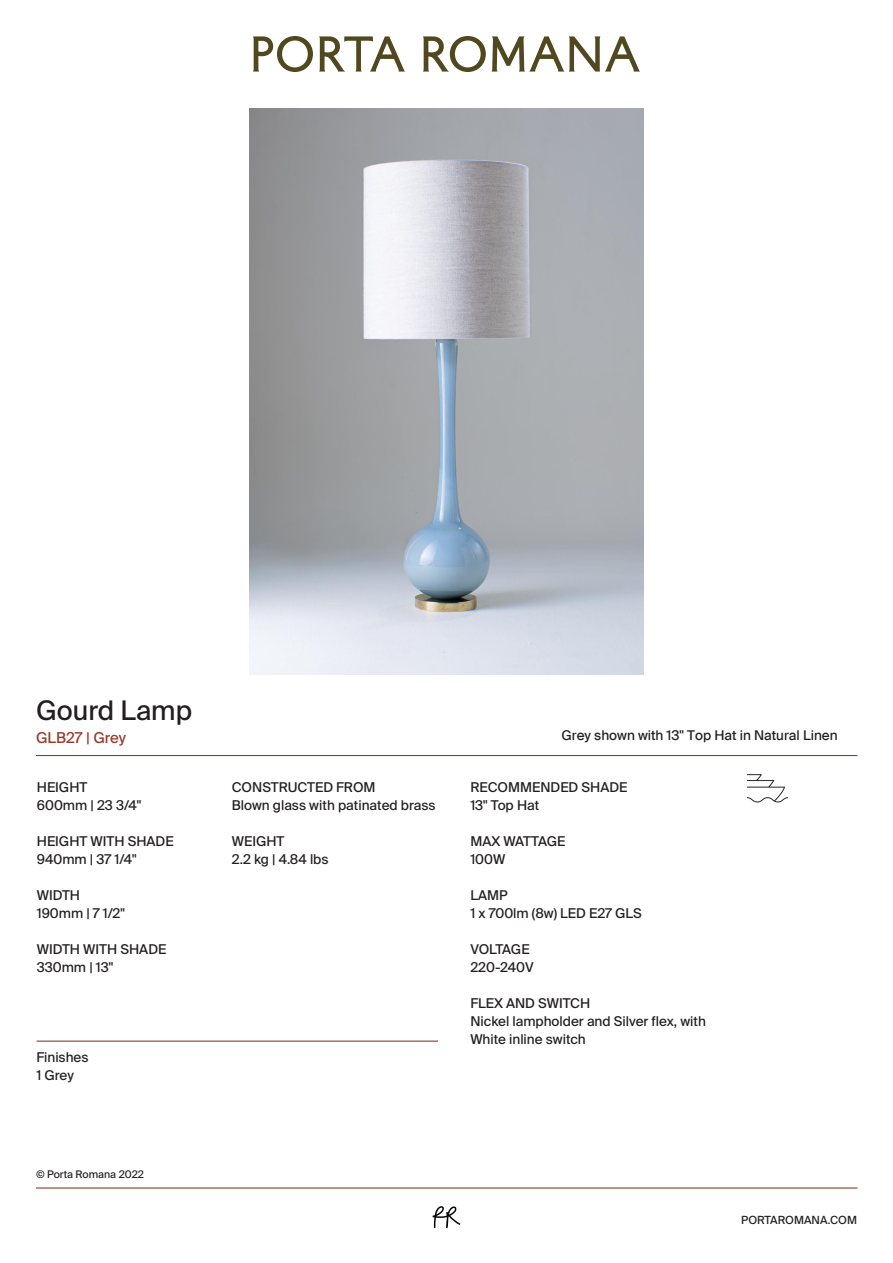
<style>
.page{position:relative;width:893px;height:1263px;background:#fff}
.page>*{position:absolute;margin:0;border:0;box-sizing:border-box;transform-origin:0 0}
.t1{font:27px "Suisse Intl";color:#231f20}
.t2{font:15px "Suisse Intl";color:#943b2a}
.t3{font:13.5px/18px "Suisse Intl";color:#231f20}
.t4{font:11.25px "Suisse Intl";color:#231f20}
.t5{font:10.5px "Suisse Intl";color:#231f20}
</style>
<div class="page">
<hr style="left:36px;top:755px;width:821px;height:1px;background:#943b2a">
<img style="left:250px;top:108px;width:393px;height:566px">
<svg style="left:253px;top:36px;width:60px;height:36px"></svg>
<svg style="left:319px;top:36px;width:86px;height:36px"></svg>
<svg style="left:423px;top:36px;width:63px;height:36px"></svg>
<svg style="left:492px;top:36px;width:148px;height:36px"></svg>
<hr style="left:36px;top:1040px;width:402px;height:2px;background:#943b2a">
<svg style="left:433px;top:1206px;width:27px;height:22px"></svg>
<hr style="left:36px;top:1187px;width:821px;height:1px;background:#943b2a">
<img style="left:747px;top:774px;width:40px;height:29px">
<h1 class="t1" style="left:36px;top:695px;width:157px">Gourd Lamp</h1>
<p class="t2" style="left:36px;top:729px;width:91px">GLB27 | Grey</p>
<p class="t3" style="left:37px;top:778px;width:106px">HEIGHT<br>600mm | 23 3/4"</p>
<p class="t3" style="left:37px;top:832px;width:138px">HEIGHT WITH SHADE<br>940mm | 37 1/4"</p>
<p class="t3" style="left:37px;top:886px;width:90px">WIDTH<br>190mm | 7 1/2"</p>
<p class="t3" style="left:37px;top:940px;width:131px">WIDTH WITH SHADE<br>330mm | 13"</p>
<p class="t3" style="left:36px;top:1048px;width:54px">Finishes<br>1 Grey</p>
<p class="t5" style="left:36px;top:1168px;width:109px">© Porta Romana 2022</p>
<p class="t3" style="left:232px;top:778px;width:205px">CONSTRUCTED FROM<br>Blown glass with patinated brass</p>
<p class="t3" style="left:232px;top:832px;width:98px">WEIGHT<br>2.2 kg | 4.84 lbs</p>
<p class="t3" style="left:561px;top:726px;width:278px">Grey shown with 13" Top Hat in Natural Linen</p>
<p class="t3" style="left:470px;top:778px;width:159px">RECOMMENDED SHADE<br>13" Top Hat</p>
<p class="t3" style="left:470px;top:832px;width:97px">MAX WATTAGE<br>100W</p>
<p class="t3" style="left:470px;top:886px;width:173px">LAMP<br>1 x 700lm (8w) LED E27 GLS</p>
<p class="t3" style="left:470px;top:940px;width:65px">VOLTAGE<br>220-240V</p>
<p class="t3" style="left:470px;top:994px;width:237px">FLEX AND SWITCH<br>Nickel lampholder and Silver flex, with<br>White inline switch</p>
<p class="t4" style="left:741px;top:1213px;width:117px">PORTAROMANA.COM</p>
</div>
